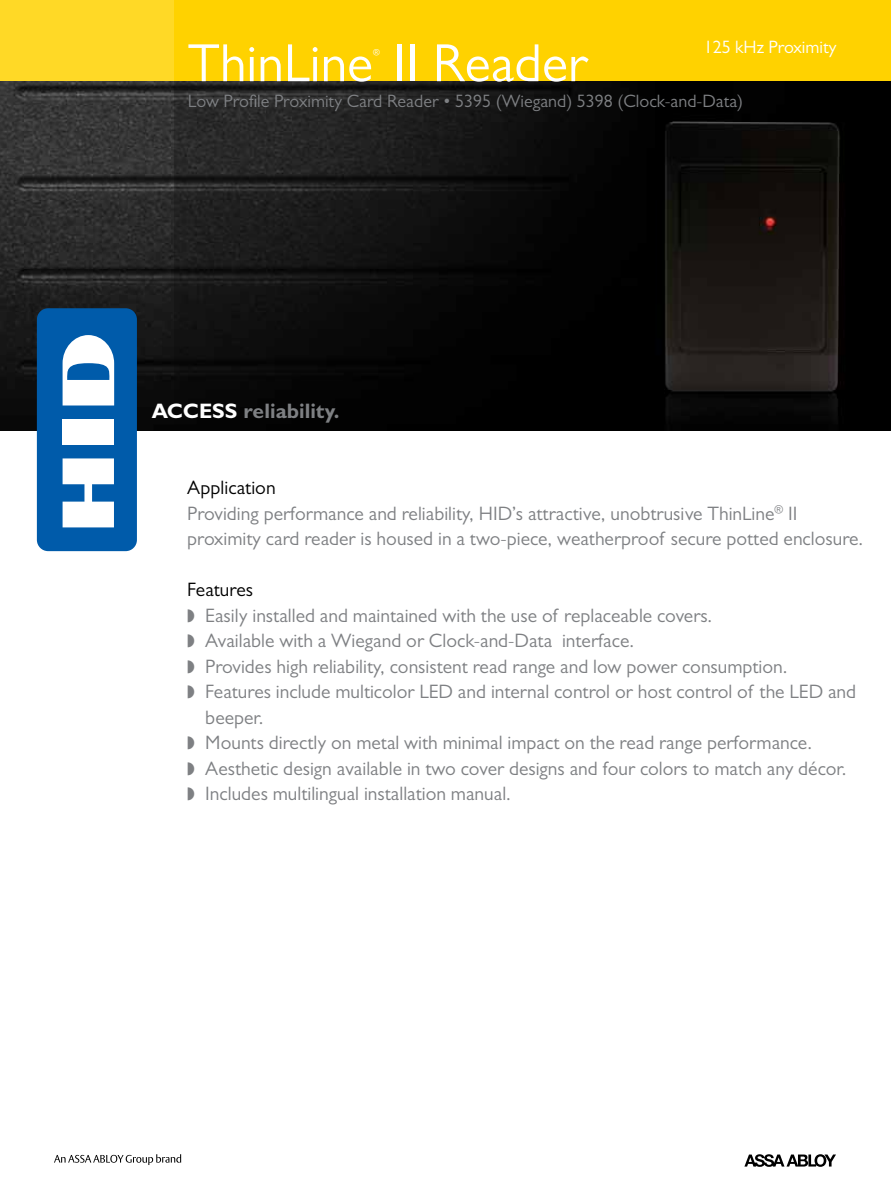
<style>
.page{position:relative;width:891px;height:1188px;background:#fff}
.page>*{position:absolute;margin:0;border:0;box-sizing:border-box;transform-origin:0 0}
.t1{font:54px "Gill Sans MT Pro";color:#fff}
.t2{font:700 21px "Gill Sans MT Pro";color:#7e8083}
.t3{font:19.5px/25.5px "Gill Sans MT Pro";color:#7e8083}
.t4{font:19.5px "Gill Sans MT Pro";color:#000}
.t5{font:18px "Gill Sans MT Pro";color:#7e8083}
.t6{font:18px "Gill Sans MT Pro";color:#fff}
.t7{font:8.7px "Gill Sans MT Pro";color:#fff}
.s1{color:#fff}
.s2{color:#000}
</style>
<div class="page">
<div style="left:0;top:0;width:187px;height:93px;background:#ffd926"></div>
<div style="left:175px;top:0;width:716px;height:93px;background:#ffd200"></div>
<img style="left:174px;top:81px;width:717px;height:349px">
<svg style="left:54px;top:1154px;width:127px;height:11px"></svg>
<svg style="left:744px;top:1154px;width:92px;height:13px"></svg>
<svg style="left:0;top:81px;width:174px;height:349px;background:#282828"></svg>
<div style="left:37px;top:308px;width:100px;height:243px;background:#005baa;border-radius:11px"></div>
<div style="left:63px;top:419px;width:51px;height:26px;background:#fff"></div>
<svg style="left:63px;top:458px;width:51px;height:69px"></svg>
<svg style="left:63px;top:335px;width:51px;height:71px"></svg>
<h1 class="t1" style="left:188px;top:31px;width:401px">ThinLine II Reader</h1>
<p class="t7" style="left:373px;top:47px;width:8px">®</p>
<p class="t6" style="left:704px;top:36px;width:134px">125 kHz Proximity</p>
<p class="t5" style="left:188px;top:90px;width:557px">Low Profile Proximity Card Reader • 5395 (Wiegand) 5398 (Clock-and-Data)</p>
<p class="t2" style="left:152px;top:398px;width:189px"><span class="s1">ACCESS</span> reliability.</p>
<p class="t3" style="left:187px;top:475px;width:677px"><span class="s2">Application<br></span>Providing performance and reliability, HID’s attractive, unobtrusive ThinLine<sup>®</sup> II proximity card reader is housed in a two-piece, weatherproof secure potted enclosure.</p>
<p class="t4" style="left:187px;top:578px;width:67px">Features</p>
<p class="t3" style="left:205px;top:602px;width:652px">Easily installed and maintained with the use of replaceable covers.<br>Available with a Wiegand or Clock-and-Data interface.<br>Provides high reliability, consistent read range and low power consumption.<br>Features include multicolor LED and internal control or host control of the LED and beeper.<br>Mounts directly on metal with minimal impact on the read range performance.<br>Aesthetic design available in two cover designs and four colors to match any décor.<br>Includes multilingual installation manual.</p>
</div>
